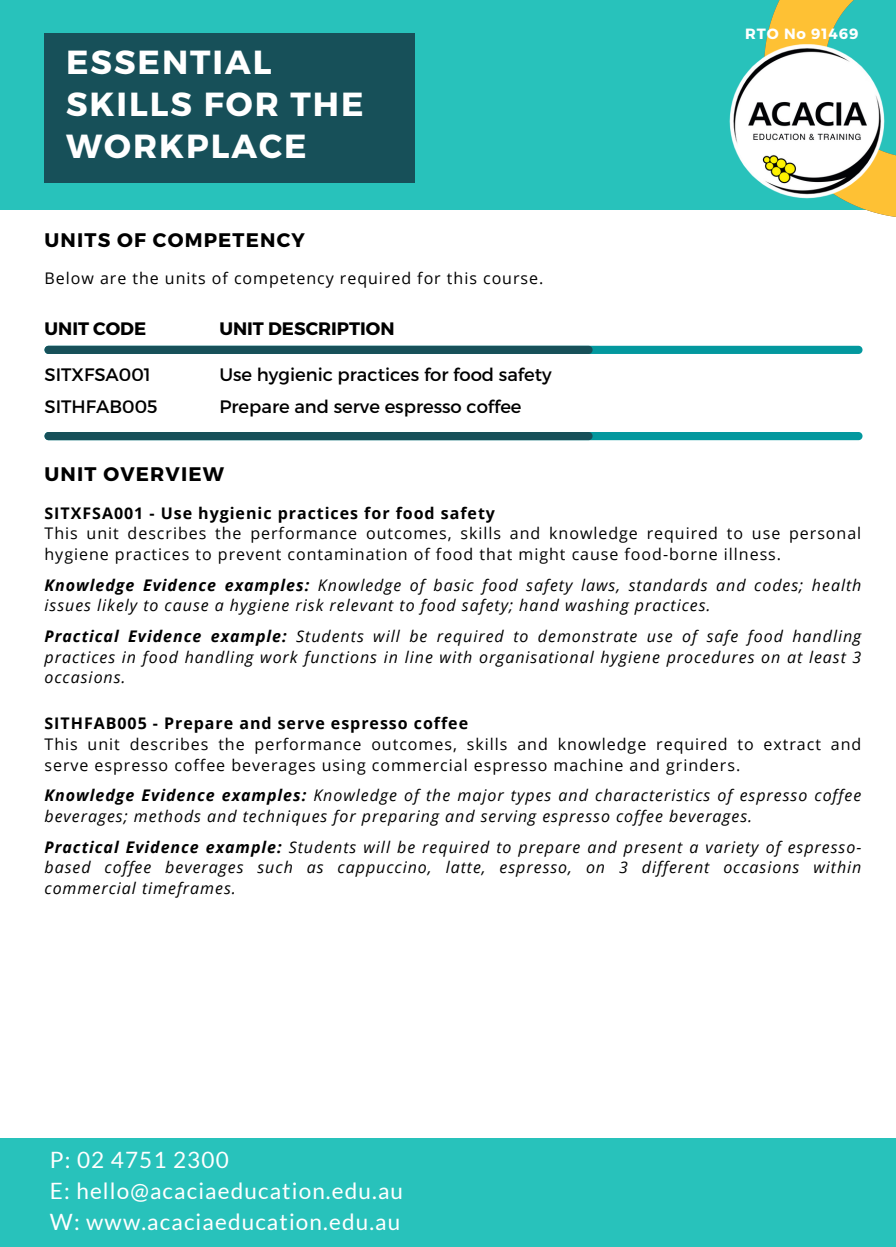
<style>
.page{position:relative;width:896px;height:1247px;background:#fff}
.page>*{position:absolute;margin:0;border:0;box-sizing:border-box;transform-origin:0 0}
.t1{font:700 33.4px/41.6px "Montserrat";letter-spacing:.06em;color:#fff}
.t2{font:22.6px/31px "Lato";letter-spacing:.05em;color:#fff}
.t3{font:700 19.6px "Montserrat";letter-spacing:.06em;color:#000}
.t4{font:18px/31.6px "Montserrat";color:#000}
.t5{font:700 18px "Montserrat";color:#000}
.t6{font:italic 16px/20.6px "Open Sans";letter-spacing:.06em;color:#000}
.t7{font:16px/20.6px "Open Sans";letter-spacing:.06em;color:#000}
.t8{font:700 16px "Open Sans";letter-spacing:.06em;color:#000}
.t9{font:700 14.8px "Montserrat";letter-spacing:.06em;color:#fff}
.s1{font-weight:700}
</style>
<div class="page">
<div style="left:0;top:0;width:896px;height:209px;background:#28c2bb"></div>
<svg style="left:713px;top:0;width:183px;height:217px"></svg>
<div style="left:0;top:1138px;width:896px;height:108px;background:#28c2bb"></div>
<img style="left:727px;top:42px;width:159px;height:158px;border-radius:50%">
<svg style="left:45px;top:346px;width:817px;height:8px;background:#106870"></svg>
<svg style="left:45px;top:432px;width:817px;height:8px;background:#10676f"></svg>
<div style="left:45px;top:33px;width:370px;height:149px;background:#175059"></div>
<h1 class="t1" style="left:66px;top:40px;width:299px">ESSENTIAL<br>SKILLS FOR THE<br>WORKPLACE</h1>
<p class="t3" style="left:45px;top:227px;width:262px">UNITS OF COMPETENCY</p>
<p class="t7" style="left:45px;top:267px;width:500px">Below are the units of competency required for this course.</p>
<p class="t5" style="left:45px;top:317px;width:103px">UNIT CODE</p>
<p class="t4" style="left:45px;top:358px;width:114px">SITXFSA001<br>SITHFAB005</p>
<p class="t5" style="left:219px;top:317px;width:177px">UNIT DESCRIPTION</p>
<p class="t4" style="left:219px;top:358px;width:333px">Use hygienic practices for food safety<br>Prepare and serve espresso coffee</p>
<p class="t3" style="left:45px;top:461px;width:181px">UNIT OVERVIEW</p>
<p class="t9" style="left:745px;top:24px;width:115px">RTO No 91469</p>
<p class="t8" style="left:45px;top:501px;width:452px">SITXFSA001 - Use hygienic practices for food safety</p>
<p class="t7" style="left:45px;top:522px;width:818px">This unit describes the performance outcomes, skills and knowledge required to use personal hygiene practices to prevent contamination of food that might cause food-borne illness.</p>
<p class="t6" style="left:45px;top:574px;width:818px"><span class="s1">Knowledge Evidence examples:</span> Knowledge of basic food safety laws, standards and codes; health issues likely to cause a hygiene risk relevant to food safety; hand washing practices.</p>
<p class="t6" style="left:45px;top:625px;width:818px;text-align:justify"><span class="s1">Practical Evidence example:</span> Students will be required to demonstrate use of safe food handling practices in food handling work functions in line with organisational hygiene procedures on at least 3 occasions.</p>
<p class="t8" style="left:45px;top:712px;width:425px">SITHFAB005 - Prepare and serve espresso coffee</p>
<p class="t7" style="left:45px;top:733px;width:818px">This unit describes the performance outcomes, skills and knowledge required to extract and serve espresso coffee beverages using commercial espresso machine and grinders.</p>
<p class="t6" style="left:45px;top:784px;width:818px"><span class="s1">Knowledge Evidence examples:</span> Knowledge of the major types and characteristics of espresso coffee beverages; methods and techniques for preparing and serving espresso coffee beverages.</p>
<p class="t6" style="left:45px;top:836px;width:818px;text-align:justify"><span class="s1">Practical Evidence example:</span> Students will be required to prepare and present a variety of espresso&shy;based coffee beverages such as cappuccino, latte, espresso, on 3 different occasions within commercial timeframes.</p>
<h2 class="t2" style="left:50px;top:1144px;width:354px">P: 02 4751 2300<br>E: hello@acaciaeducation.edu.au<br>W: www.acaciaeducation.edu.au</h2>
</div>
